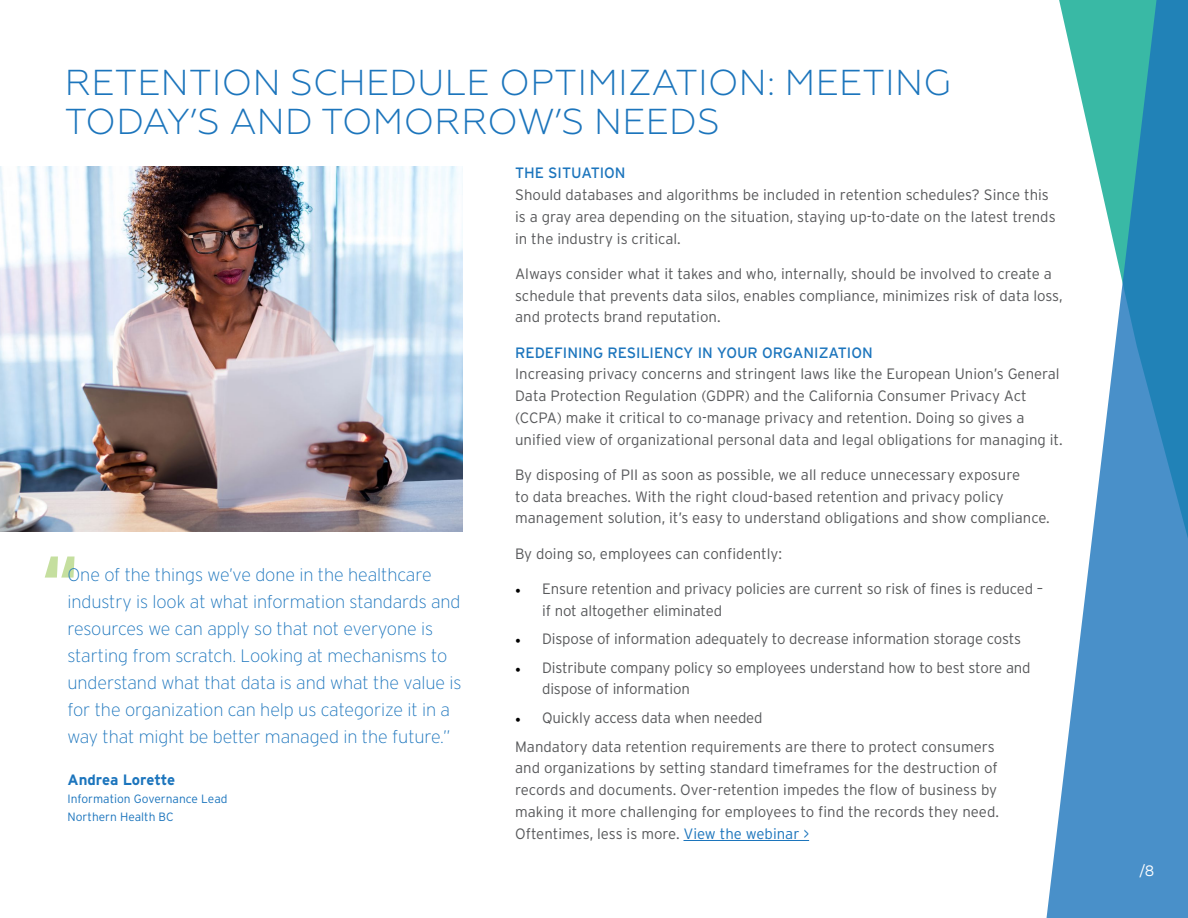
<style>
.page{position:relative;width:1188px;height:918px;background:#fff}
.page>*{position:absolute;margin:0;border:0;box-sizing:border-box;transform-origin:0 0}
.t1{font:300 36px/39px "Geometria";letter-spacing:.01em;color:#1c75bc}
.t2{font:200 18px/27px "Interstate";letter-spacing:-.005em;color:#1c75bd}
.t3{font:300 15px/21.8px "Interstate";color:#58595b}
.t4{font:15px "Interstate";color:#1c75bd}
.t5{font:700 15px "Interstate";letter-spacing:-.01em;color:#1c75bd}
.t6{font:300 15px "Interstate";color:#fff}
.t7{font:300 12px/18px "Interstate";color:#1c75bd}
.s1{font-family:"Minion Pro";font-weight:400;color:#000}
.s2{color:#1c75bc}
</style>
<div class="page">
<svg style="left:1046px;top:0;width:142px;height:918px"></svg>
<hr style="left:684px;top:840px;width:125px;height:1px;background:#1c75bc">
<img style="left:0;top:167px;width:462px;height:364px">
<svg style="left:45px;top:556px;width:30px;height:22px"></svg>
<h1 class="t1" style="left:65px;top:63px;width:888px">RETENTION SCHEDULE OPTIMIZATION: MEETING<br>TODAY’S AND TOMORROW’S NEEDS</h1>
<p class="t2" style="left:68px;top:561px;width:396px">One of the things we’ve done in the healthcare industry is look at what information standards and resources we can apply so that not everyone is starting from scratch. Looking at mechanisms to understand what that data is and what the value is for the organization can help us categorize it in a way that might be better managed in the future.”</p>
<p class="t5" style="left:68px;top:772px;width:109px">Andrea Lorette</p>
<p class="t7" style="left:68px;top:790px;width:162px">Information Governance Lead<br>Northern Health BC</p>
<p class="t4" style="left:515px;top:164px;width:112px">THE SITUATION</p>
<p class="t3" style="left:515px;top:184px;width:542px">Should databases and algorithms be included in retention schedules? Since this is a gray area depending on the situation, staying up-to-date on the latest trends in the industry is critical.</p>
<p class="t3" style="left:515px;top:263px;width:549px">Always consider what it takes and who, internally, should be involved to create a schedule that prevents data silos, enables compliance, minimizes risk of data loss, and protects brand reputation.</p>
<p class="t4" style="left:515px;top:343px;width:359px">REDEFINING RESILIENCY IN YOUR ORGANIZATION</p>
<p class="t3" style="left:515px;top:363px;width:549px">Increasing privacy concerns and stringent laws like the European Union’s General Data Protection Regulation (GDPR) and the California Consumer Privacy Act (CCPA) make it critical to co-manage privacy and retention. Doing so gives a unified view of organizational personal data and legal obligations for managing it.</p>
<p class="t3" style="left:515px;top:464px;width:536px">By disposing of PII as soon as possible, we all reduce unnecessary exposure<br>to data breaches. With the right cloud-based retention and privacy policy management solution, it’s easy to understand obligations and show compliance.</p>
<p class="t3" style="left:515px;top:542px;width:268px">By doing so, employees can confidently:</p>
<p class="t3" style="left:542px;top:578px;width:503px;text-indent:-27px"><span class="s1">•</span> Ensure retention and privacy policies are current so risk of fines is reduced – if not altogether eliminated</p>
<p class="t3" style="left:515px;top:628px;width:507px"><span class="s1">•</span> Dispose of information adequately to decrease information storage costs</p>
<p class="t3" style="left:542px;top:656px;width:490px;text-indent:-27px"><span class="s1">•</span> Distribute company policy so employees understand how to best store and dispose of information</p>
<p class="t3" style="left:515px;top:703px;width:481px;line-height:28.5px"><span class="s1">•</span> Quickly access data when needed<br>Mandatory data retention requirements are there to protect consumers</p>
<p class="t3" style="left:515px;top:757px;width:485px">and organizations by setting standard timeframes for the destruction of records and documents. Over-retention impedes the flow of business by making it more challenging for employees to find the records they need.<br>Oftentimes, less is more. <span class="s2">View the webinar &gt;</span></p>
<p class="t6" style="left:1139px;top:862px;width:16px">/8</p>
</div>
